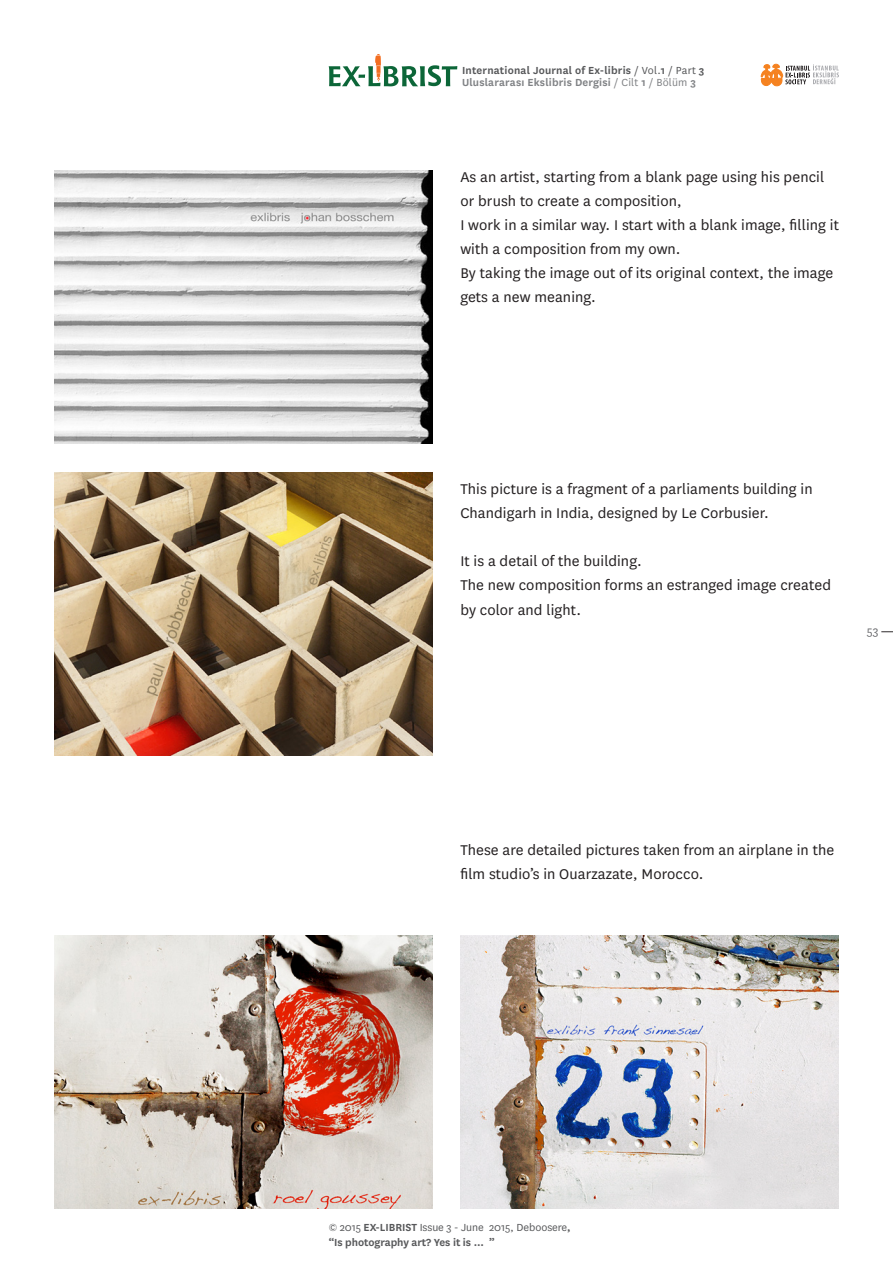
<style>
.page{position:relative;width:893px;height:1263px;background:#fff}
.page>*{position:absolute;margin:0;border:0;box-sizing:border-box;transform-origin:0 0}
.t1{font:16.5px/24px "National";letter-spacing:.005em;color:#231f20}
.t2{font:13.5px "National";color:#6c6d70}
.t3{font:600 12px/12px "National";letter-spacing:.015em;color:#57585a}
.t4{font:600 12px/14.4px "National";letter-spacing:-.005em;color:#57585a}
.s1{font-weight:400}
.s2{color:#808285}
.s3{font-weight:400;color:#808285}
</style>
<div class="page">
<svg style="left:761px;top:64px;width:78px;height:22px"></svg>
<svg style="left:329px;top:54px;width:128px;height:32px"></svg>
<img style="left:54px;top:170px;width:379px;height:273px">
<img style="left:54px;top:473px;width:379px;height:283px">
<img style="left:54px;top:936px;width:379px;height:273px">
<img style="left:460px;top:936px;width:379px;height:273px">
<p class="t3" style="left:462px;top:63px;width:244px">International Journal of Ex-libris <span class="s1">/ Vol.</span>1 <span class="s1">/ Part</span> 3<br><span class="s2">Uluslararası Ekslibris Dergisi</span> <span class="s3">/ Cilt</span> <span class="s2">1</span> <span class="s3">/ Bölüm</span> <span class="s2">3</span></p>
<p class="t1" style="left:460px;top:165px;width:365px">As an artist, starting from a blank page using his pencil or brush to create a composition,</p>
<p class="t1" style="left:460px;top:213px;width:380px">I work in a similar way. I start with a blank image, filling it with a composition from my own.</p>
<p class="t1" style="left:460px;top:261px;width:374px">By taking the image out of its original context, the image gets a new meaning.</p>
<p class="t1" style="left:460px;top:477px;width:354px">This picture is a fragment of a parliaments building in<br>Chandigarh in India, designed by Le Corbusier.</p>
<p class="t1" style="left:460px;top:549px;width:183px">It is a detail of the building.</p>
<p class="t1" style="left:460px;top:573px;width:372px">The new composition forms an estranged image created by color and light.</p>
<p class="t2" style="left:867px;top:622px;width:13px">53</p>
<p class="t1" style="left:460px;top:837px;width:375px">These are detailed pictures taken from an airplane in the film studio’s in Ouarzazate, Morocco.</p>
<p class="t4" style="left:329px;top:1220px;width:244px"><span class="s1">© 2015</span> EX-LIBRIST <span class="s1">Issue 3 - June 2015, Deboosere</span>, “Is photography art? Yes it is ... ”</p>
</div>
